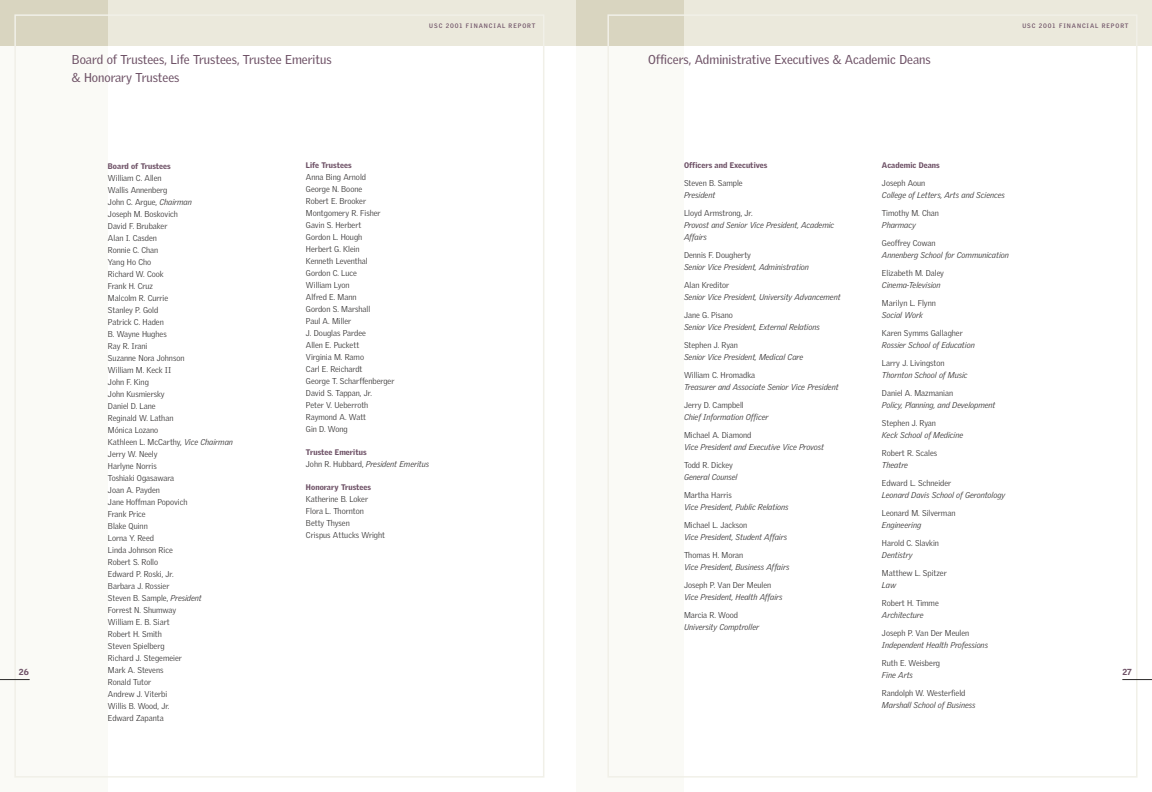
<style>
.page{position:relative;width:1152px;height:792px;background:#fff}
.page>*{position:absolute;margin:0;border:0;box-sizing:border-box;transform-origin:0 0}
.t1{font:12.5px "Griffith Gothic";color:#6c4f64}
.t2{font:900 8.5px "Griffith Gothic";color:#6c4f64}
.t3{font:300 8.2px/12px "Griffith Gothic";color:#2c2a2a}
.t4{font:italic 300 8.2px/12px "Griffith Gothic";color:#2c2a2a}
.t5{font:900 7.9px "Griffith Gothic";letter-spacing:.005em;color:#6c4f64}
.t6{font:700 6.2px "Griffith Gothic";letter-spacing:.15em;color:#6c4f64}
.s1{font-style:normal}
.s2{font-style:italic}
</style>
<div class="page">
<div style="left:0;top:0;width:576px;height:45px;background:#ebe9dc"></div>
<div style="left:576px;top:0;width:576px;height:45px;background:#ebe9dc"></div>
<div style="left:576px;top:0;width:108px;height:792px;background:#fafaf6"></div>
<div style="left:576px;top:0;width:108px;height:45px;background:#d9d5c0"></div>
<div style="left:0;top:0;width:108px;height:792px;background:#fafaf6"></div>
<div style="left:0;top:0;width:108px;height:45px;background:#d9d5c0"></div>
<hr style="left:0;top:679px;width:30px;height:1px;background:#2c2a2a">
<hr style="left:1122px;top:679px;width:30px;height:1px;background:#2c2a2a">
<p class="t6" style="left:429px;top:24px;width:108px">USC 2001 FINANCIAL REPORT</p>
<p class="t6" style="left:1022px;top:24px;width:108px">USC 2001 FINANCIAL REPORT</p>
<h1 class="t1" style="left:72px;top:54px;width:261px">Board of Trustees, Life Trustees, Trustee Emeritus</h1>
<h1 class="t1" style="left:648px;top:54px;width:284px">Officers, Administrative Executives &amp; Academic Deans</h1>
<h1 class="t1" style="left:72px;top:72px;width:109px">&amp; Honorary Trustees</h1>
<p class="t5" style="left:306px;top:162px;width:47px">Life Trustees</p>
<p class="t3" style="left:306px;top:172px;width:90px">Anna Bing Arnold<br>George N. Boone<br>Robert E. Brooker<br>Montgomery R. Fisher<br>Gavin S. Herbert<br>Gordon L. Hough<br>Herbert G. Klein<br>Kenneth Leventhal<br>Gordon C. Luce<br>William Lyon<br>Alfred E. Mann<br>Gordon S. Marshall<br>Paul A. Miller<br>J. Douglas Pardee<br>Allen E. Puckett<br>Virginia M. Ramo<br>Carl E. Reichardt<br>George T. Scharffenberger<br>David S. Tappan, Jr.<br>Peter V. Ueberroth<br>Raymond A. Watt<br>Gin D. Wong</p>
<p class="t5" style="left:306px;top:449px;width:62px">Trustee Emeritus</p>
<p class="t4" style="left:306px;top:459px;width:125px"><span class="s1">John R. Hubbard,</span> President Emeritus</p>
<p class="t5" style="left:306px;top:484px;width:67px">Honorary Trustees</p>
<p class="t3" style="left:306px;top:494px;width:81px">Katherine B. Loker<br>Flora L. Thornton<br>Betty Thysen<br>Crispus Attucks Wright</p>
<p class="t5" style="left:684px;top:162px;width:85px">Officers and Executives</p>
<p class="t3" style="left:684px;top:178px;width:60px">Steven B. Sample</p>
<p class="t4" style="left:684px;top:190px;width:33px">President</p>
<p class="t3" style="left:684px;top:208px;width:70px">Lloyd Armstrong, Jr.</p>
<p class="t4" style="left:684px;top:220px;width:152px">Provost and Senior Vice President, Academic<br>Affairs</p>
<p class="t3" style="left:684px;top:250px;width:69px">Dennis F. Dougherty</p>
<p class="t4" style="left:684px;top:262px;width:126px">Senior Vice President, Administration</p>
<p class="t3" style="left:684px;top:280px;width:47px">Alan Kreditor</p>
<p class="t4" style="left:684px;top:292px;width:158px">Senior Vice President, University Advancement</p>
<p class="t3" style="left:684px;top:310px;width:51px">Jane G. Pisano</p>
<p class="t4" style="left:684px;top:322px;width:137px">Senior Vice President, External Relations</p>
<p class="t3" style="left:684px;top:340px;width:56px">Stephen J. Ryan</p>
<p class="t4" style="left:684px;top:352px;width:121px">Senior Vice President, Medical Care</p>
<p class="t3" style="left:684px;top:370px;width:73px">William C. Hromadka</p>
<p class="t4" style="left:684px;top:382px;width:156px">Treasurer and Associate Senior Vice President</p>
<p class="t3" style="left:684px;top:400px;width:61px">Jerry D. Campbell</p>
<p class="t4" style="left:684px;top:412px;width:86px">Chief Information Officer</p>
<p class="t3" style="left:684px;top:430px;width:69px">Michael A. Diamond</p>
<p class="t4" style="left:684px;top:442px;width:142px">Vice President and Executive Vice Provost</p>
<p class="t3" style="left:684px;top:460px;width:50px">Todd R. Dickey</p>
<p class="t4" style="left:684px;top:472px;width:55px">General Counsel</p>
<p class="t3" style="left:684px;top:490px;width:49px">Martha Harris</p>
<p class="t4" style="left:684px;top:502px;width:106px">Vice President, Public Relations</p>
<p class="t3" style="left:684px;top:520px;width:65px">Michael L. Jackson</p>
<p class="t4" style="left:684px;top:532px;width:105px">Vice President, Student Affairs</p>
<p class="t3" style="left:684px;top:550px;width:61px">Thomas H. Moran</p>
<p class="t4" style="left:684px;top:562px;width:107px">Vice President, Business Affairs</p>
<p class="t3" style="left:684px;top:580px;width:89px">Joseph P. Van Der Meulen</p>
<p class="t4" style="left:684px;top:592px;width:100px">Vice President, Health Affairs</p>
<p class="t3" style="left:684px;top:610px;width:56px">Marcia R. Wood</p>
<p class="t4" style="left:684px;top:622px;width:77px">University Comptroller</p>
<p class="t5" style="left:882px;top:162px;width:59px">Academic Deans</p>
<p class="t3" style="left:882px;top:178px;width:45px">Joseph Aoun</p>
<p class="t4" style="left:882px;top:190px;width:124px">College of Letters, Arts and Sciences</p>
<p class="t3" style="left:882px;top:208px;width:59px">Timothy M. Chan</p>
<p class="t4" style="left:882px;top:220px;width:35px">Pharmacy</p>
<p class="t3" style="left:882px;top:238px;width:55px">Geoffrey Cowan</p>
<p class="t4" style="left:882px;top:250px;width:128px">Annenberg School for Communication</p>
<p class="t3" style="left:882px;top:268px;width:64px">Elizabeth M. Daley</p>
<p class="t4" style="left:882px;top:280px;width:60px">Cinema-Television</p>
<p class="t3" style="left:882px;top:298px;width:55px">Marilyn L. Flynn</p>
<p class="t4" style="left:882px;top:310px;width:42px">Social Work</p>
<p class="t3" style="left:882px;top:328px;width:82px">Karen Symms Gallagher</p>
<p class="t4" style="left:882px;top:340px;width:94px">Rossier School of Education</p>
<p class="t3" style="left:882px;top:358px;width:64px">Larry J. Livingston</p>
<p class="t4" style="left:882px;top:370px;width:87px">Thornton School of Music</p>
<p class="t3" style="left:882px;top:388px;width:73px">Daniel A. Mazmanian</p>
<p class="t4" style="left:882px;top:400px;width:115px">Policy, Planning, and Development</p>
<p class="t3" style="left:882px;top:418px;width:56px">Stephen J. Ryan</p>
<p class="t4" style="left:882px;top:430px;width:83px">Keck School of Medicine</p>
<p class="t3" style="left:882px;top:448px;width:57px">Robert R. Scales</p>
<p class="t4" style="left:882px;top:460px;width:27px">Theatre</p>
<p class="t3" style="left:882px;top:478px;width:71px">Edward L. Schneider</p>
<p class="t4" style="left:882px;top:490px;width:125px">Leonard Davis School of Gerontology</p>
<p class="t3" style="left:882px;top:508px;width:75px">Leonard M. Silverman</p>
<p class="t4" style="left:882px;top:520px;width:41px">Engineering</p>
<p class="t3" style="left:882px;top:538px;width:58px">Harold C. Slavkin</p>
<p class="t4" style="left:882px;top:550px;width:32px">Dentistry</p>
<p class="t3" style="left:882px;top:568px;width:66px">Matthew L. Spitzer</p>
<p class="t4" style="left:882px;top:580px;width:16px">Law</p>
<p class="t3" style="left:882px;top:598px;width:58px">Robert H. Timme</p>
<p class="t4" style="left:882px;top:610px;width:43px">Architecture</p>
<p class="t3" style="left:882px;top:628px;width:89px">Joseph P. Van Der Meulen</p>
<p class="t4" style="left:882px;top:640px;width:108px">Independent Health Professions</p>
<p class="t3" style="left:882px;top:658px;width:60px">Ruth E. Weisberg</p>
<p class="t4" style="left:882px;top:670px;width:32px">Fine Arts</p>
<p class="t3" style="left:882px;top:688px;width:85px">Randolph W. Westerfield</p>
<p class="t4" style="left:882px;top:700px;width:95px">Marshall School of Business</p>
<p class="t5" style="left:108px;top:163px;width:64px">Board of Trustees</p>
<p class="t3" style="left:108px;top:172px;width:126px">William C. Allen<br>Wallis Annenberg<br>John C. Argue, <span class="s2">Chairman<br></span>Joseph M. Boskovich<br>David F. Brubaker<br>Alan I. Casden<br>Ronnie C. Chan<br>Yang Ho Cho<br>Richard W. Cook<br>Frank H. Cruz<br>Malcolm R. Currie<br>Stanley P. Gold<br>Patrick C. Haden<br>B. Wayne Hughes<br>Ray R. Irani<br>Suzanne Nora Johnson<br>William M. Keck II<br>John F. King<br>John Kusmiersky<br>Daniel D. Lane<br>Reginald W. Lathan<br>Mónica Lozano<br>Kathleen L. McCarthy, <span class="s2">Vice Chairman<br></span>Jerry W. Neely<br>Harlyne Norris<br>Toshiaki Ogasawara<br>Joan A. Payden<br>Jane Hoffman Popovich<br>Frank Price<br>Blake Quinn<br>Lorna Y. Reed<br>Linda Johnson Rice<br>Robert S. Rollo<br>Edward P. Roski, Jr.<br>Barbara J. Rossier<br>Steven B. Sample, <span class="s2">President<br></span>Forrest N. Shumway<br>William E. B. Siart<br>Robert H. Smith<br>Steven Spielberg<br>Richard J. Stegemeier<br>Mark A. Stevens<br>Ronald Tutor<br>Andrew J. Viterbi<br>Willis B. Wood, Jr.<br>Edward Zapanta</p>
<p class="t2" style="left:19px;top:669px;width:11px">26</p>
<p class="t2" style="left:1122px;top:669px;width:11px">27</p>
</div>
